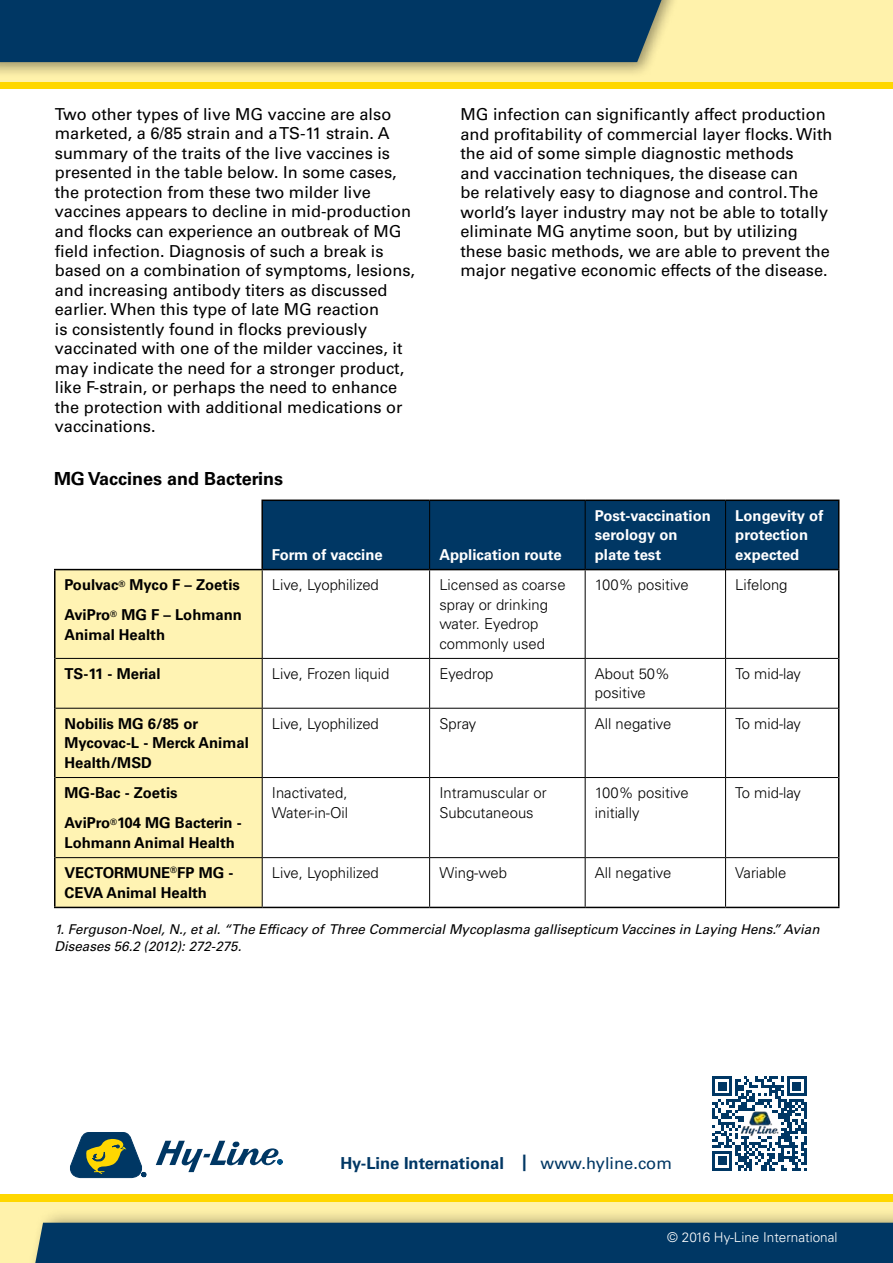
<style>
.page{position:relative;width:893px;height:1263px;background:#fff}
.page>*{position:absolute;margin:0;border:0;box-sizing:border-box;transform-origin:0 0}
.t1{font:700 18px "Univers LT Std";color:#000}
.t2{font:16.5px/19.5px "Univers LT Std";color:#000}
.t3{font:700 16.5px "Univers LT Std";color:#003764}
.t4{font:300 15px/19.5px "Univers LT Std";color:#000}
.t5{font:700 15px/19.5px "Univers LT Std";color:#000}
.t6{font:700 15px/19.5px "Univers LT Std";color:#fff}
.t7{font:italic 13.5px/16.5px "Univers LT Std";color:#000}
.t8{font:300 13.5px "Univers LT Std";color:#fff}
.s1{font-weight:400}
</style>
<div class="page">
<div style="left:0;top:1194px;width:893px;height:69px;background:#fff2ab"></div>
<div style="left:0;top:1194px;width:893px;height:8px;background:#ffd700"></div>
<div style="left:27px;top:1207px;width:866px;height:56px;background:#000;opacity:.4"></div>
<div style="left:33px;top:1223px;width:860px;height:40px;background:#003764"></div>
<div style="left:0;top:0;width:893px;height:88px;background:#fff2ab"></div>
<div style="left:0;top:82px;width:893px;height:7px;background:#ffd700"></div>
<div style="left:0;top:0;width:682px;height:78px;background:#000;opacity:.4"></div>
<div style="left:0;top:0;width:667px;height:62px;background:#003764"></div>
<svg style="left:70px;top:1132px;width:76px;height:46px"></svg>
<svg style="left:156px;top:1141px;width:126px;height:31px"></svg>
<img style="left:712px;top:1076px;width:95px;height:95px">
<div style="left:263px;top:501px;width:575px;height:68px;background:#003764"></div>
<div style="left:56px;top:570px;width:206px;height:337px;background:#fff3b3"></div>
<hr style="left:261px;top:499px;width:169px;height:2px;background:#000">
<hr style="left:430px;top:499px;width:155px;height:2px;background:#000">
<hr style="left:585px;top:499px;width:141px;height:2px;background:#000">
<hr style="left:726px;top:499px;width:113px;height:2px;background:#000">
<hr style="left:838px;top:501px;width:1px;height:68px;background:#000">
<hr style="left:262px;top:570px;width:1px;height:88px;background:#000">
<hr style="left:429px;top:570px;width:1px;height:88px;background:#000">
<hr style="left:585px;top:570px;width:1px;height:88px;background:#000">
<hr style="left:262px;top:659px;width:1px;height:49px;background:#000">
<hr style="left:429px;top:659px;width:1px;height:49px;background:#000">
<hr style="left:585px;top:659px;width:1px;height:49px;background:#000">
<hr style="left:56px;top:708px;width:206px;height:1px;background:#000">
<hr style="left:262px;top:708px;width:168px;height:1px;background:#000">
<hr style="left:262px;top:709px;width:1px;height:68px;background:#000">
<hr style="left:430px;top:708px;width:155px;height:1px;background:#000">
<hr style="left:429px;top:709px;width:1px;height:68px;background:#000">
<hr style="left:585px;top:708px;width:141px;height:1px;background:#000">
<hr style="left:585px;top:709px;width:1px;height:68px;background:#000">
<hr style="left:726px;top:708px;width:112px;height:1px;background:#000">
<hr style="left:56px;top:777px;width:206px;height:1px;background:#000">
<hr style="left:262px;top:777px;width:168px;height:1px;background:#000">
<hr style="left:262px;top:778px;width:1px;height:79px;background:#000">
<hr style="left:430px;top:777px;width:155px;height:1px;background:#000">
<hr style="left:429px;top:778px;width:1px;height:79px;background:#000">
<hr style="left:585px;top:777px;width:141px;height:1px;background:#000">
<hr style="left:585px;top:778px;width:1px;height:79px;background:#000">
<hr style="left:726px;top:777px;width:112px;height:1px;background:#000">
<hr style="left:56px;top:857px;width:206px;height:1px;background:#000">
<hr style="left:262px;top:857px;width:168px;height:1px;background:#000">
<hr style="left:262px;top:858px;width:1px;height:49px;background:#000">
<hr style="left:430px;top:857px;width:155px;height:1px;background:#000">
<hr style="left:429px;top:858px;width:1px;height:49px;background:#000">
<hr style="left:585px;top:857px;width:141px;height:1px;background:#000">
<hr style="left:585px;top:858px;width:1px;height:49px;background:#000">
<hr style="left:726px;top:857px;width:112px;height:1px;background:#000">
<hr style="left:54px;top:570px;width:2px;height:88px;background:#000">
<hr style="left:262px;top:569px;width:168px;height:1px;background:#000">
<hr style="left:430px;top:569px;width:155px;height:1px;background:#000">
<hr style="left:585px;top:569px;width:140px;height:1px;background:#000">
<hr style="left:726px;top:569px;width:113px;height:1px;background:#000">
<hr style="left:838px;top:570px;width:1px;height:88px;background:#000">
<hr style="left:54px;top:658px;width:2px;height:50px;background:#000">
<hr style="left:838px;top:658px;width:1px;height:50px;background:#000">
<hr style="left:54px;top:708px;width:2px;height:69px;background:#000">
<hr style="left:838px;top:708px;width:1px;height:69px;background:#000">
<hr style="left:54px;top:777px;width:2px;height:81px;background:#000">
<hr style="left:838px;top:777px;width:1px;height:81px;background:#000">
<hr style="left:54px;top:858px;width:2px;height:49px;background:#000">
<hr style="left:838px;top:858px;width:1px;height:49px;background:#000">
<hr style="left:54px;top:907px;width:208px;height:1px;background:#000">
<hr style="left:262px;top:907px;width:168px;height:1px;background:#000">
<hr style="left:430px;top:907px;width:155px;height:1px;background:#000">
<hr style="left:585px;top:907px;width:141px;height:1px;background:#000">
<hr style="left:726px;top:907px;width:113px;height:1px;background:#000">
<hr style="left:429px;top:501px;width:1px;height:68px;background:#000">
<hr style="left:585px;top:501px;width:1px;height:68px;background:#000">
<hr style="left:56px;top:658px;width:206px;height:1px;background:#000">
<hr style="left:262px;top:658px;width:168px;height:1px;background:#000">
<hr style="left:430px;top:658px;width:155px;height:1px;background:#000">
<hr style="left:585px;top:658px;width:141px;height:1px;background:#000">
<hr style="left:726px;top:658px;width:112px;height:1px;background:#000">
<hr style="left:725px;top:501px;width:1px;height:69px;background:#000">
<hr style="left:725px;top:570px;width:1px;height:88px;background:#000">
<hr style="left:725px;top:659px;width:1px;height:49px;background:#000">
<hr style="left:725px;top:709px;width:1px;height:68px;background:#000">
<hr style="left:725px;top:778px;width:1px;height:79px;background:#000">
<hr style="left:725px;top:858px;width:1px;height:49px;background:#000">
<hr style="left:261px;top:501px;width:2px;height:68px;background:#000">
<hr style="left:54px;top:569px;width:208px;height:1px;background:#000">
<p class="t2" style="left:55px;top:104px;width:362px">Two other types of live MG vaccine are also marketed, a 6/85 strain and a TS-11 strain. A summary of the traits of the live vaccines is presented in the table below. In some cases, the protection from these two milder live vaccines appears to decline in mid-production and flocks can experience an outbreak of MG field infection. Diagnosis of such a break is based on a combination of symptoms, lesions, and increasing antibody titers as discussed earlier. When this type of late MG reaction<br>is consistently found in flocks previously vaccinated with one of the milder vaccines, it may indicate the need for a stronger product, like F-strain, or perhaps the need to enhance the protection with additional medications or vaccinations.</p>
<p class="t2" style="left:460px;top:104px;width:373px">MG infection can significantly affect production and profitability of commercial layer flocks. With the aid of some simple diagnostic methods<br>and vaccination techniques, the disease can<br>be relatively easy to diagnose and control. The world’s layer industry may not be able to totally eliminate MG anytime soon, but by utilizing these basic methods, we are able to prevent the major negative economic effects of the disease.</p>
<p class="t1" style="left:54px;top:468px;width:231px">MG Vaccines and Bacterins</p>
<p class="t6" style="left:272px;top:545px;width:112px">Form of vaccine</p>
<p class="t6" style="left:439px;top:545px;width:124px">Application route</p>
<p class="t6" style="left:595px;top:506px;width:117px">Post-vaccination serology on plate test</p>
<p class="t6" style="left:735px;top:506px;width:90px">Longevity of protection expected</p>
<p class="t5" style="left:64px;top:570px;width:179px;line-height:30.3px">Poulvac<sup>®</sup> Myco F – Zoetis<br>AviPro<sup>®</sup> MG F – Lohmann</p>
<p class="t5" style="left:64px;top:625px;width:102px">Animal Health</p>
<p class="t4" style="left:272px;top:575px;width:108px">Live, Lyophilized</p>
<p class="t4" style="left:439px;top:575px;width:128px">Licensed as coarse spray or drinking water. Eyedrop commonly used</p>
<p class="t4" style="left:595px;top:575px;width:95px">100% positive</p>
<p class="t4" style="left:735px;top:575px;width:54px">Lifelong</p>
<p class="t5" style="left:64px;top:664px;width:98px">TS-11 - Merial</p>
<p class="t4" style="left:272px;top:664px;width:119px">Live, Frozen liquid</p>
<p class="t4" style="left:439px;top:664px;width:56px">Eyedrop</p>
<p class="t4" style="left:595px;top:664px;width:77px">About 50% positive</p>
<p class="t4" style="left:735px;top:664px;width:67px">To mid-lay</p>
<p class="t5" style="left:65px;top:714px;width:186px">Nobilis MG 6/85 or<br>Mycovac-L - Merck Animal<br>Health/MSD</p>
<p class="t4" style="left:272px;top:714px;width:108px">Live, Lyophilized</p>
<p class="t4" style="left:439px;top:714px;width:38px">Spray</p>
<p class="t4" style="left:595px;top:714px;width:78px">All negative</p>
<p class="t4" style="left:735px;top:714px;width:67px">To mid-lay</p>
<p class="t5" style="left:65px;top:778px;width:179px;line-height:30.3px">MG-Bac - Zoetis<br>AviPro<sup>®</sup>104 MG Bacterin -</p>
<p class="t5" style="left:64px;top:833px;width:172px">Lohmann Animal Health</p>
<p class="t4" style="left:272px;top:783px;width:78px">Inactivated,<br>Water-in-Oil</p>
<p class="t4" style="left:439px;top:783px;width:109px">Intramuscular or<br>Subcutaneous</p>
<p class="t4" style="left:595px;top:783px;width:95px">100% positive initially</p>
<p class="t4" style="left:735px;top:783px;width:67px">To mid-lay</p>
<p class="t5" style="left:64px;top:863px;width:170px">VECTORMUNE<sup>®</sup>FP MG -<br>CEVA Animal Health</p>
<p class="t4" style="left:272px;top:863px;width:108px">Live, Lyophilized</p>
<p class="t4" style="left:439px;top:863px;width:69px">Wing-web</p>
<p class="t4" style="left:595px;top:863px;width:78px">All negative</p>
<p class="t4" style="left:735px;top:863px;width:53px">Variable</p>
<p class="t7" style="left:54px;top:922px;width:767px">1. Ferguson-Noel, N., et al. “The Efficacy of Three Commercial Mycoplasma gallisepticum Vaccines in Laying Hens.” Avian<br>Diseases 56.2 (2012): 272-275.</p>
<p class="t3" style="left:340px;top:1153px;width:333px">Hy-Line International | <span class="s1">www.hyline.com</span></p>
<p class="t8" style="left:667px;top:1229px;width:172px">© 2016 Hy-Line International</p>
</div>
